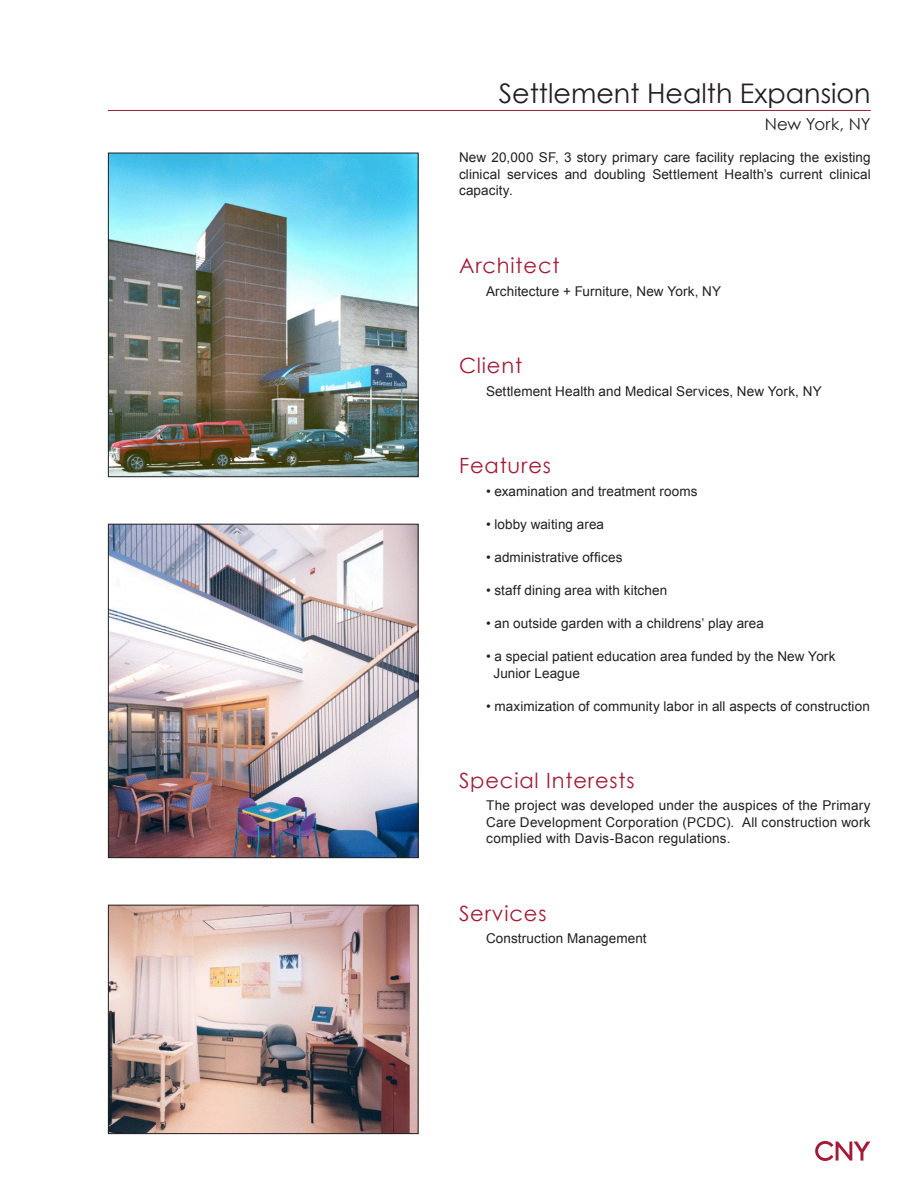
<style>
.page{position:relative;width:918px;height:1188px;background:#fff}
.page>*{position:absolute;margin:0;border:0;box-sizing:border-box;transform-origin:0 0}
.t1{font:27px "Century Gothic";color:#231f20}
.t2{font:21px "Century Gothic";letter-spacing:.04em;color:#a31c35}
.t3{font:16.5px "Century Gothic";letter-spacing:.005em;color:#231f20}
.t4{font:13.5px/16.5px "Arial";letter-spacing:.01em;color:#231f20;text-align:justify}
</style>
<div class="page">
<hr style="left:108px;top:110px;width:763px;height:1px;background:#a31c35">
<img style="left:110px;top:526px;width:307px;height:330px">
<div style="left:108px;top:524px;width:311px;height:334px;border:1px solid #231f20"></div>
<img style="left:110px;top:155px;width:307px;height:320px">
<div style="left:108px;top:153px;width:311px;height:324px;border:1px solid #231f20"></div>
<img style="left:110px;top:907px;width:307px;height:225px">
<div style="left:108px;top:905px;width:311px;height:229px;border:1px solid #231f20"></div>
<svg style="left:815px;top:1141px;width:55px;height:20px"></svg>
<h1 class="t1" style="left:499px;top:83px;width:373px">Settlement Health Expansion</h1>
<p class="t3" style="left:765px;top:117px;width:108px">New York, NY</p>
<p class="t4" style="left:459px;top:151px;width:413px">New 20,000 SF, 3 story primary care facility replacing the existing clinical services and doubling Settlement Health’s current clinical capacity.</p>
<h2 class="t2" style="left:459px;top:258px;width:102px">Architect</h2>
<p class="t4" style="left:486px;top:285px;width:237px">Architecture + Furniture, New York, NY</p>
<h2 class="t2" style="left:459px;top:358px;width:65px">Client</h2>
<p class="t4" style="left:486px;top:385px;width:337px">Settlement Health and Medical Services, New York, NY</p>
<h2 class="t2" style="left:459px;top:458px;width:94px">Features</h2>
<p class="t4" style="left:486px;top:485px;width:213px">• examination and treatment rooms</p>
<p class="t4" style="left:486px;top:518px;width:120px">• lobby waiting area</p>
<p class="t4" style="left:486px;top:549px;width:138px">• administrative offices</p>
<p class="t4" style="left:486px;top:584px;width:183px">• staff dining area with kitchen</p>
<p class="t4" style="left:486px;top:617px;width:280px">• an outside garden with a childrens’ play area</p>
<p class="t4" style="left:494px;top:650px;width:344px;text-indent:-8px">• a special patient education area funded by the New York<br>Junior League</p>
<p class="t4" style="left:486px;top:699px;width:385px">• maximization of community labor in all aspects of construction</p>
<h2 class="t2" style="left:459px;top:772px;width:177px">Special Interests</h2>
<p class="t4" style="left:486px;top:799px;width:386px">The project was developed under the auspices of the Primary Care Development Corporation (PCDC). All construction work complied with Davis-Bacon regulations.</p>
<h2 class="t2" style="left:459px;top:905px;width:89px">Services</h2>
<p class="t4" style="left:486px;top:931px;width:162px">Construction Management</p>
</div>
